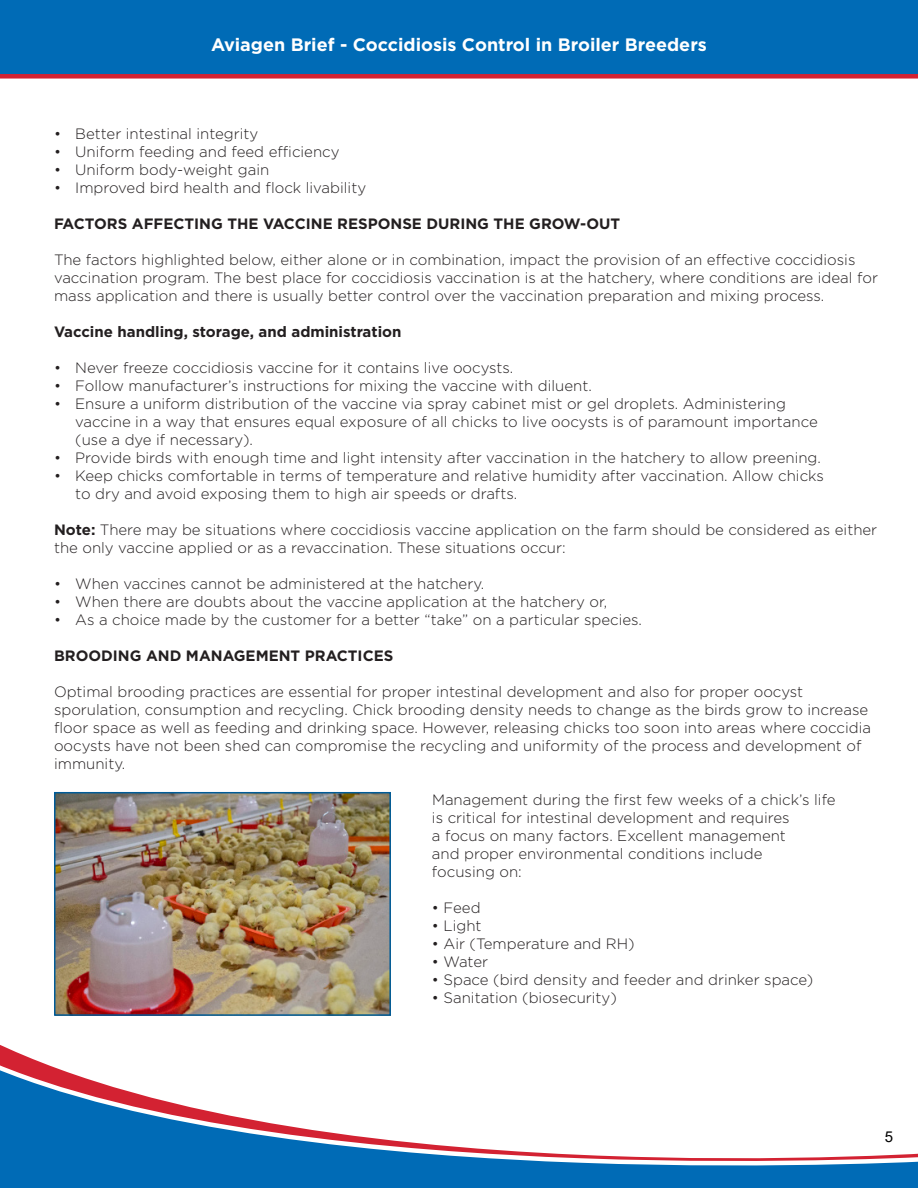
<style>
.page{position:relative;width:918px;height:1188px;background:#fff}
.page>*{position:absolute;margin:0;border:0;box-sizing:border-box;transform-origin:0 0}
.t1{font:700 18px "Gotham";color:#fff}
.t2{font:300 15px/18px "Gotham";color:#231f20}
.t3{font:700 15px "Gotham";color:#231f20}
.t4{font:15px "Arial";color:#000}
.s1{font-weight:700}
</style>
<div class="page">
<svg style="left:0;top:1051px;width:918px;height:137px"></svg>
<div style="left:0;top:0;width:918px;height:79px;background:#006bb6"></div>
<img style="left:57px;top:795px;width:331px;height:218px">
<div style="left:54px;top:792px;width:337px;height:224px;border:2px solid #005b97"></div>
<p class="t1" style="left:211px;top:33px;width:497px">Aviagen Brief - Coccidiosis Control in Broiler Breeders</p>
<p class="t2" style="left:54px;top:125px;width:206px">• Better intestinal integrity</p>
<p class="t2" style="left:54px;top:143px;width:287px">• Uniform feeding and feed efficiency</p>
<p class="t2" style="left:54px;top:161px;width:217px">• Uniform body-weight gain</p>
<p class="t2" style="left:54px;top:179px;width:314px">• Improved bird health and flock livability</p>
<p class="t3" style="left:54px;top:214px;width:568px">FACTORS AFFECTING THE VACCINE RESPONSE DURING THE GROW-OUT</p>
<p class="t2" style="left:54px;top:251px;width:826px">The factors highlighted below, either alone or in combination, impact the provision of an effective coccidiosis vaccination program. The best place for coccidiosis vaccination is at the hatchery, where conditions are ideal for mass application and there is usually better control over the vaccination preparation and mixing process.</p>
<p class="t3" style="left:54px;top:322px;width:349px">Vaccine handling, storage, and administration</p>
<p class="t2" style="left:54px;top:359px;width:461px">• Never freeze coccidiosis vaccine for it contains live oocysts.</p>
<p class="t2" style="left:54px;top:377px;width:539px">• Follow manufacturer’s instructions for mixing the vaccine with diluent.</p>
<p class="t2" style="left:75px;top:395px;width:744px;text-indent:-21px">• Ensure a uniform distribution of the vaccine via spray cabinet mist or gel droplets. Administering vaccine in a way that ensures equal exposure of all chicks to live oocysts is of paramount importance (use a dye if necessary).</p>
<p class="t2" style="left:54px;top:449px;width:768px">• Provide birds with enough time and light intensity after vaccination in the hatchery to allow preening.</p>
<p class="t2" style="left:75px;top:467px;width:750px;text-indent:-21px">• Keep chicks comfortable in terms of temperature and relative humidity after vaccination. Allow chicks to dry and avoid exposing them to high air speeds or drafts.</p>
<p class="t2" style="left:54px;top:521px;width:825px"><span class="s1">Note:</span> There may be situations where coccidiosis vaccine application on the farm should be considered as either the only vaccine applied or as a revaccination. These situations occur:</p>
<p class="t2" style="left:54px;top:575px;width:432px">• When vaccines cannot be administered at the hatchery.</p>
<p class="t2" style="left:54px;top:593px;width:555px">• When there are doubts about the vaccine application at the hatchery or,</p>
<p class="t2" style="left:54px;top:611px;width:590px">• As a choice made by the customer for a better “take” on a particular species.</p>
<p class="t3" style="left:54px;top:646px;width:341px">BROODING AND MANAGEMENT PRACTICES</p>
<p class="t2" style="left:54px;top:683px;width:819px">Optimal brooding practices are essential for proper intestinal development and also for proper oocyst sporulation, consumption and recycling. Chick brooding density needs to change as the birds grow to increase floor space as well as feeding and drinking space. However, releasing chicks too soon into areas where coccidia oocysts have not been shed can compromise the recycling and uniformity of the process and development of immunity.</p>
<p class="t2" style="left:432px;top:791px;width:405px">Management during the first few weeks of a chick’s life is critical for intestinal development and requires<br>a focus on many factors. Excellent management<br>and proper environmental conditions include<br>focusing on:</p>
<p class="t2" style="left:432px;top:899px;width:50px">• Feed</p>
<p class="t2" style="left:432px;top:917px;width:51px">• Light</p>
<p class="t2" style="left:432px;top:935px;width:204px">• Air (Temperature and RH)</p>
<p class="t2" style="left:432px;top:953px;width:58px">• Water</p>
<p class="t2" style="left:432px;top:971px;width:383px">• Space (bird density and feeder and drinker space)</p>
<p class="t2" style="left:432px;top:989px;width:186px">• Sanitation (biosecurity)</p>
<p class="t4" style="left:885px;top:1126px;width:10px">5</p>
</div>
